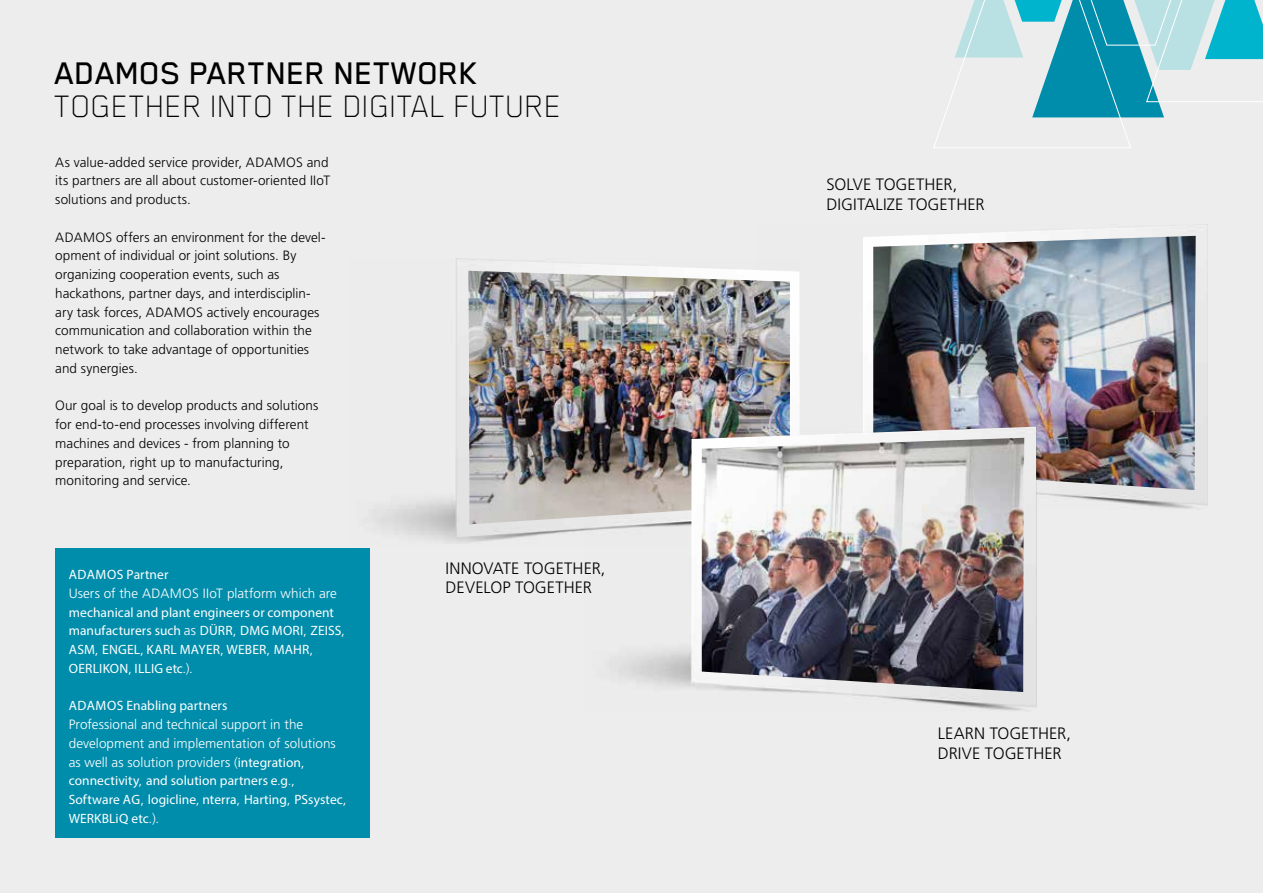
<style>
.page{position:relative;width:1263px;height:893px;background:#ededed}
.page>*{position:absolute;margin:0;border:0;box-sizing:border-box;transform-origin:0 0}
.t1{font:100 36px "Blender Pro";color:#000}
.t2{font:500 36px "Blender Pro";color:#000}
.t3{font:300 16.5px/19.5px "Frutiger LT Std";letter-spacing:.005em;color:#000}
.t4{font:300 13.5px/18.8px "Frutiger LT Std";letter-spacing:.005em;color:#000}
.t5{font:13.5px/18.8px "Myriad Pro";letter-spacing:.005em;color:#fff}
.t6{font:300 13.5px/18.8px "Frutiger LT Std";letter-spacing:.005em;color:#fff}
.s1{font-family:"Frutiger LT Std";font-weight:300}
.s2{font-family:"Myriad Pro";font-weight:400}
</style>
<div class="page">
<img style="left:863px;top:230px;width:345px;height:274px">
<img style="left:873px;top:236px;width:323px;height:254px">
<img style="left:375px;top:259px;width:145px;height:284px">
<img style="left:457px;top:259px;width:342px;height:278px">
<img style="left:468px;top:271px;width:322px;height:253px">
<img style="left:584px;top:426px;width:452px;height:285px">
<img style="left:691px;top:427px;width:345px;height:279px">
<img style="left:702px;top:438px;width:322px;height:254px">
<div style="left:55px;top:549px;width:315px;height:289px;background:#008dab"></div>
<svg style="left:933px;top:0;width:330px;height:148px"></svg>
<h1 class="t2" style="left:55px;top:54px;width:425px">ADAMOS PARTNER NETWORK</h1>
<h1 class="t1" style="left:55px;top:87px;width:509px">TOGETHER INTO THE DIGITAL FUTURE</h1>
<p class="t4" style="left:55px;top:153px;width:276px;text-align:justify">As value-added service provider, ADAMOS and its partners are all about customer-oriented IIoT solutions and products.</p>
<p class="t4" style="left:55px;top:228px;width:272px">ADAMOS offers an environment for the devel&shy;opment of individual or joint solutions. By organizing cooperation events, such as hackathons, partner days, and interdisciplin&shy;ary task forces, ADAMOS actively encourages communication and collaboration within the network to take advantage of opportunities and synergies.</p>
<p class="t4" style="left:55px;top:396px;width:264px">Our goal is to develop products and solutions for end-to-end processes involving different machines and devices - from planning to preparation, right up to manufacturing, monitoring and service.</p>
<p class="t5" style="left:69px;top:565px;width:101px">ADAMOS Partner</p>
<p class="t6" style="left:69px;top:584px;width:270px">Users of the ADAMOS IIoT platform which are</p>
<p class="t5" style="left:69px;top:602px;width:278px">mechanical and plant engineers or component manufacturers such <span class="s1">as</span> DÜRR<span class="s1">,</span> DMG MORI<span class="s1">,</span> ZEISS<span class="s1">, </span>ASM<span class="s1">,</span> ENGEL<span class="s1">,</span> KARL MAYER<span class="s1">,</span> WEBER<span class="s1">,</span> MAHR<span class="s1">, </span>OERLIKON<span class="s1">,</span> ILLIG etc<span class="s1">.).</span></p>
<p class="t5" style="left:69px;top:696px;width:160px">ADAMOS Enabling partners</p>
<p class="t6" style="left:69px;top:715px;width:268px">Professional and technical support in the development and implementation of solutions as well as solution providers (<span class="s2">integration</span>,</p>
<p class="t5" style="left:69px;top:771px;width:279px">connectivity<span class="s1">,</span> and solution partners e<span class="s1">.</span>g<span class="s1">.,<br></span>Software AG<span class="s1">,</span> logicline<span class="s1">,</span> nterra<span class="s1">,</span> Harting<span class="s1">,</span> PSsystec<span class="s1">,<br></span>WERKBLiQ etc<span class="s1">.).</span></p>
<p class="t3" style="left:446px;top:558px;width:161px">INNOVATE TOGETHER,<br>DEVELOP TOGETHER</p>
<p class="t3" style="left:826px;top:175px;width:160px">SOLVE TOGETHER,<br>DIGITALIZE TOGETHER</p>
<p class="t3" style="left:938px;top:724px;width:135px">LEARN TOGETHER,<br>DRIVE TOGETHER</p>
</div>
